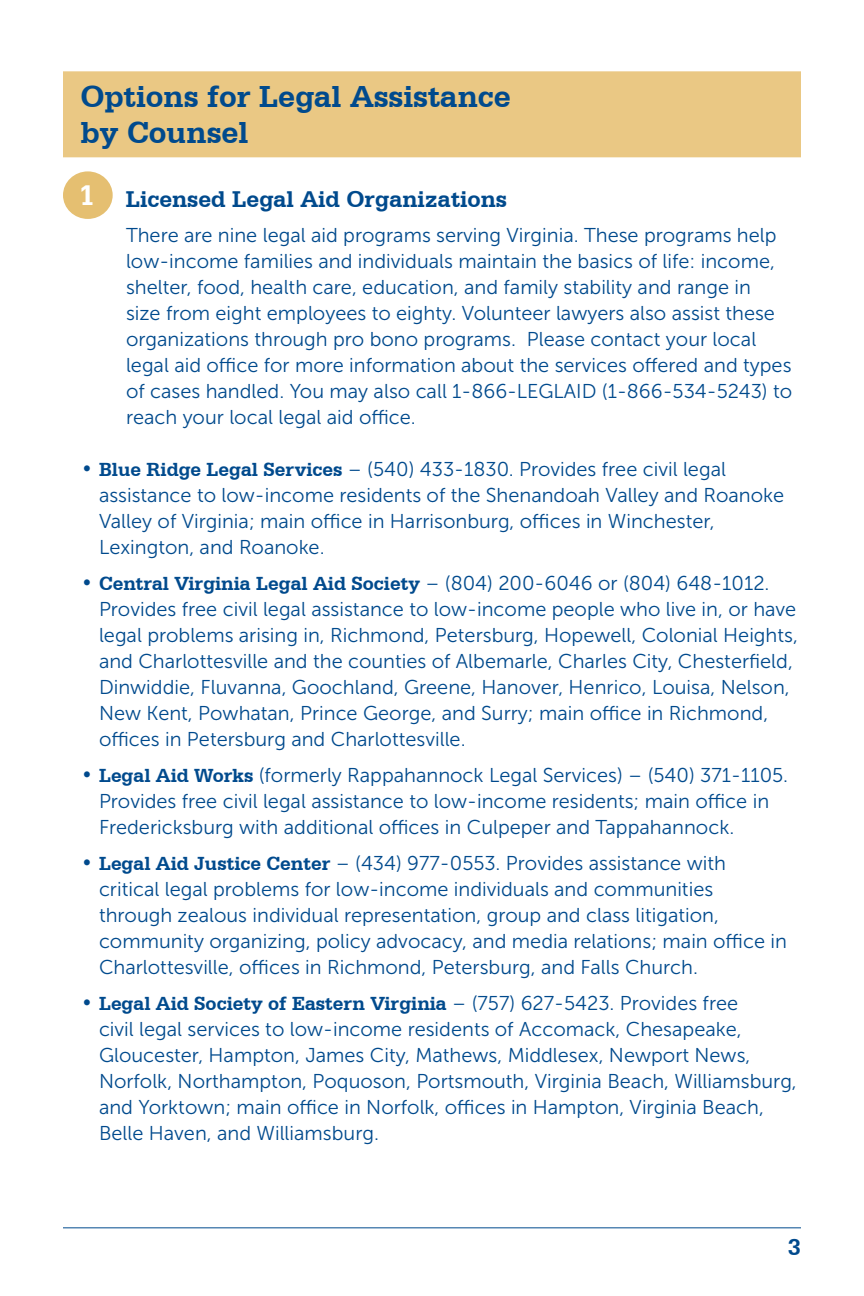
<style>
.page{position:relative;width:864px;height:1296px;background:#fff}
.page>*{position:absolute;margin:0;border:0;box-sizing:border-box;transform-origin:0 0}
.headline_1{font:700 32px "Serifa BT";color:#004a8d}
.t1{font:700 30px "Serifa BT";color:#fff}
.number_list_1{font:700 24px "Serifa BT";color:#004a8d}
.indent_paragraph_1{font:20px/26px "Museo Sans 300";color:#004a8d}
.s1{font-family:"Serifa BT";font-weight:700}
</style>
<div class="page">
<hr style="left:63px;top:1227px;width:738px;height:1px;background:#004a8d">
<div style="left:63px;top:71px;width:738px;height:50px;background:#eac884"></div>
<div style="left:63px;top:107px;width:738px;height:50px;background:#eac884"></div>
<div style="left:63px;top:171px;width:50px;height:48px;background:#e5bf71;border-radius:50%"></div>
<p class="headline_1" style="left:80px;top:77px;width:432px">Options for Legal Assistance</p>
<p class="headline_1" style="left:80px;top:113px;width:169px">by Counsel</p>
<p class="t1" style="left:79px;top:177px;width:18px">1</p>
<p class="number_list_1" style="left:126px;top:184px;width:383px">Licensed Legal Aid Organizations</p>
<p class="indent_paragraph_1" style="left:126px;top:222px;width:668px">There are nine legal aid programs serving Virginia. These programs help low-income families and individuals maintain the basics of life: income, shelter, food, health care, education, and family stability and range in<br>size from eight employees to eighty. Volunteer lawyers also assist these organizations through pro bono programs. Please contact your local legal aid office for more information about the services offered and types of cases handled. You may also call 1-866-LEGLAID (1-866-534-5243) to reach your local legal aid office.</p>
<p class="indent_paragraph_1" style="left:99px;top:456px;width:687px;text-indent:-18px"><span class="s1">• Blue Ridge Legal Services</span> – (540) 433-1830. Provides free civil legal assistance to low-income residents of the Shenandoah Valley and Roanoke Valley of Virginia; main office in Harrisonburg, offices in Winchester, Lexington, and Roanoke.</p>
<p class="indent_paragraph_1" style="left:99px;top:570px;width:700px;text-indent:-18px"><span class="s1">• Central Virginia Legal Aid Society</span> – (804) 200-6046 or (804) 648-1012.<br>Provides free civil legal assistance to low-income people who live in, or have legal problems arising in, Richmond, Petersburg, Hopewell, Colonial Heights, and Charlottesville and the counties of Albemarle, Charles City, Chesterfield, Dinwiddie, Fluvanna, Goochland, Greene, Hanover, Henrico, Louisa, Nelson, New Kent, Powhatan, Prince George, and Surry; main office in Richmond, offices in Petersburg and Charlottesville.</p>
<p class="indent_paragraph_1" style="left:99px;top:762px;width:691px;text-indent:-18px"><span class="s1">• Legal Aid Works</span> (formerly Rappahannock Legal Services) – (540) 371-1105.<br>Provides free civil legal assistance to low-income residents; main office in<br>Fredericksburg with additional offices in Culpeper and Tappahannock.</p>
<p class="indent_paragraph_1" style="left:99px;top:850px;width:689px;text-indent:-18px"><span class="s1">• Legal Aid Justice Center</span> – (434) 977-0553. Provides assistance with critical legal problems for low-income individuals and communities through zealous individual representation, group and class litigation, community organizing, policy advocacy, and media relations; main office in Charlottesville, offices in Richmond, Petersburg, and Falls Church.</p>
<p class="indent_paragraph_1" style="left:99px;top:991px;width:699px;text-indent:-18px"><span class="s1">• Legal Aid Society of Eastern Virginia</span> – (757) 627-5423. Provides free<br>civil legal services to low-income residents of Accomack, Chesapeake, Gloucester, Hampton, James City, Mathews, Middlesex, Newport News, Norfolk, Northampton, Poquoson, Portsmouth, Virginia Beach, Williamsburg, and Yorktown; main office in Norfolk, offices in Hampton, Virginia Beach, Belle Haven, and Williamsburg.</p>
<p class="number_list_1" style="left:788px;top:1232px;width:15px">3</p>
</div>
